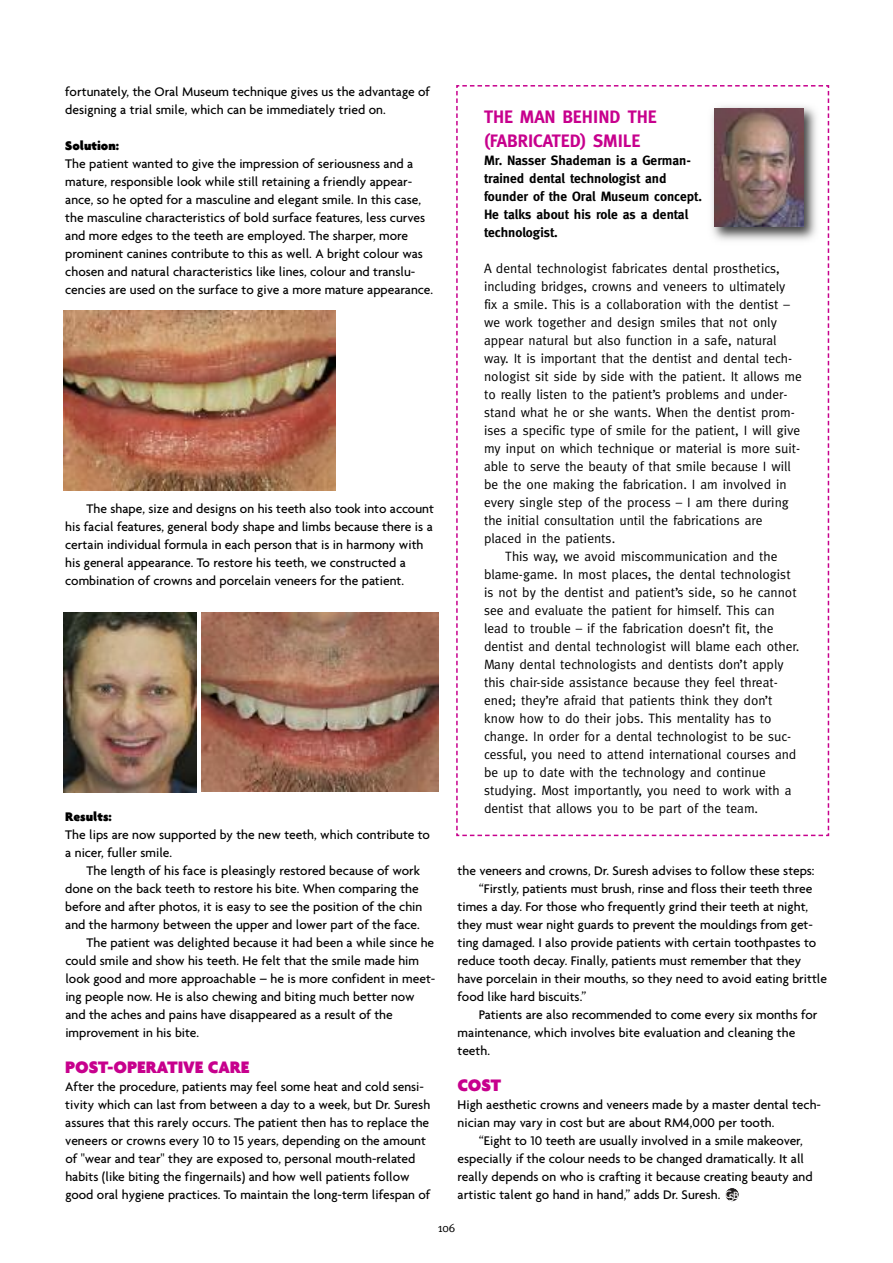
<style>
.page{position:relative;width:893px;height:1263px;background:#fff}
.page>*{position:absolute;margin:0;border:0;box-sizing:border-box;transform-origin:0 0}
.t1{font:700 18px/24px "Meta";color:#c7008d}
.t2{font:900 18px "Agenda";color:#c7008d}
.t3{font:500 13.5px/18px "Agenda";color:#000}
.t4{font:13.5px "Meta";color:#000}
.t5{font:700 13.5px/18px "Meta";color:#000}
.t6{font:900 13.5px "Agenda";color:#000}
.t7{font:12px "Meta";color:#000}
.t8{font:500 11.4px "Agenda";color:#fff}
.t9{font:500 2.7px "Agenda";color:#fff}
.s1{font-size:11.4px;color:#fff}
</style>
<div class="page">
<svg style="left:456px;top:85px;width:374px;height:752px"></svg>
<img style="left:64px;top:311px;width:272px;height:179px">
<img style="left:707px;top:101px;width:116px;height:146px">
<img style="left:714px;top:108px;width:89px;height:119px">
<img style="left:201px;top:612px;width:238px;height:179px">
<img style="left:64px;top:613px;width:132px;height:179px">
<svg style="left:726px;top:1188px;width:12px;height:13px"></svg>
<p class="t3" style="left:65px;top:83px;width:366px">fortunately, the Oral Museum technique gives us the advantage of designing a trial smile, which can be immediately tried on.</p>
<p class="t6" style="left:65px;top:138px;width:55px">Solution:</p>
<p class="t3" style="left:65px;top:155px;width:369px">The patient wanted to give the impression of seriousness and a mature, responsible look while still retaining a friendly appear&shy;ance, so he opted for a masculine and elegant smile. In this case, the masculine characteristics of bold surface features, less curves and more edges to the teeth are employed. The sharper, more prominent canines contribute to this as well. A bright colour was chosen and natural characteristics like lines, colour and translu&shy;cencies are used on the surface to give a more mature appearance.</p>
<p class="t3" style="left:65px;top:499px;width:370px;text-indent:21px">The shape, size and designs on his teeth also took into account his facial features, general body shape and limbs because there is a certain individual formula in each person that is in harmony with his general appearance. To restore his teeth, we constructed a combination of crowns and porcelain veneers for the patient.</p>
<p class="t6" style="left:65px;top:808px;width:48px">Results:</p>
<p class="t3" style="left:65px;top:825px;width:366px">The lips are now supported by the new teeth, which contribute to a nicer, fuller smile.</p>
<p class="t3" style="left:87px;top:861px;width:335px">The length of his face is pleasingly restored because of work</p>
<p class="t3" style="left:65px;top:879px;width:355px">done on the back teeth to restore his bite. When comparing the</p>
<p class="t3" style="left:65px;top:897px;width:359px">before and after photos, it is easy to see the position of the chin</p>
<p class="t3" style="left:65px;top:915px;width:356px">and the harmony between the upper and lower part of the face.</p>
<p class="t3" style="left:87px;top:933px;width:349px">The patient was delighted because it had been a while since he</p>
<p class="t3" style="left:65px;top:951px;width:355px">could smile and show his teeth. He felt that the smile made him</p>
<p class="t3" style="left:65px;top:969px;width:371px">look good and more approachable – he is more confident in meet-</p>
<p class="t3" style="left:65px;top:987px;width:351px">ing people now. He is also chewing and biting much better now</p>
<p class="t3" style="left:65px;top:1005px;width:329px">and the aches and pains have disappeared as a result of the</p>
<p class="t3" style="left:65px;top:1023px;width:135px">improvement in his bite.</p>
<h1 class="t2" style="left:65px;top:1056px;width:186px">POST-OPERATIVE CARE</h1>
<p class="t3" style="left:65px;top:1077px;width:367px">After the procedure, patients may feel some heat and cold sensi&shy;tivity which can last from between a day to a week, but Dr. Suresh assures that this rarely occurs. The patient then has to replace the veneers or crowns every 10 to 15 years, depending on the amount of "wear and tear" they are exposed to, personal mouth-related habits (like biting the fingernails) and how well patients follow good oral hygiene practices. To maintain the long-term lifespan of</p>
<h1 class="t1" style="left:484px;top:105px;width:174px">THE MAN BEHIND THE (FABRICATED) SMILE</h1>
<p class="t5" style="left:484px;top:152px;width:219px">Mr. Nasser Shademan is a German&shy;trained dental technologist and founder of the Oral Museum concept.<br>He talks about his role as a dental technologist.</p>
<p class="t4" style="left:484px;top:261px;width:297px">A dental technologist fabricates dental prosthetics,</p>
<p class="t4" style="left:484px;top:279px;width:303px">including bridges, crowns and veneers to ultimately</p>
<p class="t4" style="left:484px;top:297px;width:307px">fix a smile. This is a collaboration with the dentist –</p>
<p class="t4" style="left:484px;top:315px;width:294px">we work together and design smiles that not only</p>
<p class="t4" style="left:484px;top:333px;width:294px">appear natural but also function in a safe, natural</p>
<p class="t4" style="left:484px;top:351px;width:310px">way. It is important that the dentist and dental tech-</p>
<p class="t4" style="left:484px;top:369px;width:319px">nologist sit side by side with the patient. It allows me</p>
<p class="t4" style="left:484px;top:387px;width:305px">to really listen to the patient’s problems and under-</p>
<p class="t4" style="left:484px;top:405px;width:312px">stand what he or she wants. When the dentist prom-</p>
<p class="t4" style="left:484px;top:423px;width:318px">ises a specific type of smile for the patient, I will give</p>
<p class="t4" style="left:484px;top:441px;width:318px">my input on which technique or material is more suit-</p>
<p class="t4" style="left:484px;top:459px;width:308px">able to serve the beauty of that smile because I will</p>
<p class="t4" style="left:484px;top:477px;width:304px">be the one making the fabrication. I am involved in</p>
<p class="t4" style="left:484px;top:495px;width:306px">every single step of the process – I am there during</p>
<p class="t4" style="left:484px;top:513px;width:280px">the initial consultation until the fabrications are</p>
<p class="t4" style="left:484px;top:531px;width:133px">placed in the patients.</p>
<p class="t4" style="left:505px;top:549px;width:274px">This way, we avoid miscommunication and the</p>
<p class="t4" style="left:484px;top:567px;width:308px">blame-game. In most places, the dental technologist</p>
<p class="t4" style="left:484px;top:585px;width:314px">is not by the dentist and patient’s side, so he cannot</p>
<p class="t4" style="left:484px;top:603px;width:292px">see and evaluate the patient for himself. This can</p>
<p class="t4" style="left:484px;top:621px;width:291px">lead to trouble – if the fabrication doesn’t fit, the</p>
<p class="t4" style="left:484px;top:639px;width:317px">dentist and dental technologist will blame each other.</p>
<p class="t4" style="left:484px;top:657px;width:301px">Many dental technologists and dentists don’t apply</p>
<p class="t4" style="left:484px;top:675px;width:295px">this chair-side assistance because they feel threat-</p>
<p class="t4" style="left:484px;top:693px;width:290px">ened; they’re afraid that patients think they don’t</p>
<p class="t4" style="left:484px;top:711px;width:289px">know how to do their jobs. This mentality has to</p>
<p class="t4" style="left:484px;top:729px;width:309px">change. In order for a dental technologist to be suc-</p>
<p class="t4" style="left:484px;top:747px;width:314px">cessful, you need to attend international courses and</p>
<p class="t4" style="left:484px;top:765px;width:283px">be up to date with the technology and continue</p>
<p class="t4" style="left:484px;top:783px;width:309px">studying. Most importantly, you need to work with a</p>
<p class="t4" style="left:484px;top:801px;width:276px">dentist that allows you to be part of the team.</p>
<p class="t3" style="left:458px;top:861px;width:358px">the veneers and crowns, Dr. Suresh advises to follow these steps:</p>
<p class="t3" style="left:479px;top:879px;width:335px">“Firstly, patients must brush, rinse and floss their teeth three</p>
<p class="t3" style="left:458px;top:897px;width:352px">times a day. For those who frequently grind their teeth at night,</p>
<p class="t3" style="left:458px;top:915px;width:357px">they must wear night guards to prevent the mouldings from get-</p>
<p class="t3" style="left:458px;top:933px;width:360px">ting damaged. I also provide patients with certain toothpastes to</p>
<p class="t3" style="left:458px;top:951px;width:345px">reduce tooth decay. Finally, patients must remember that they</p>
<p class="t3" style="left:458px;top:969px;width:371px">have porcelain in their mouths, so they need to avoid eating brittle</p>
<p class="t3" style="left:458px;top:987px;width:130px">food like hard biscuits.”</p>
<p class="t3" style="left:479px;top:1005px;width:340px">Patients are also recommended to come every six months for</p>
<p class="t3" style="left:458px;top:1023px;width:339px">maintenance, which involves bite evaluation and cleaning the</p>
<p class="t3" style="left:458px;top:1041px;width:34px">teeth.</p>
<h1 class="t2" style="left:458px;top:1074px;width:45px">COST</h1>
<p class="t3" style="left:458px;top:1095px;width:365px">High aesthetic crowns and veneers made by a master dental tech&shy;nician may vary in cost but are about RM4,000 per tooth.</p>
<p class="t3" style="left:458px;top:1131px;width:357px;text-indent:21px">“Eight to 10 teeth are usually involved in a smile makeover, especially if the colour needs to be changed dramatically. It all really depends on who is crafting it because creating beauty and artistic talent go hand in hand,” adds Dr. Suresh. <span class="s1">C</span><sub>S</sub></p>
<p class="t9" style="left:732px;top:1194px;width:3px">&amp;</p>
<p class="t8" style="left:733px;top:1188px;width:7px">B</p>
<p class="t7" style="left:438px;top:1221px;width:19px">106</p>
</div>
